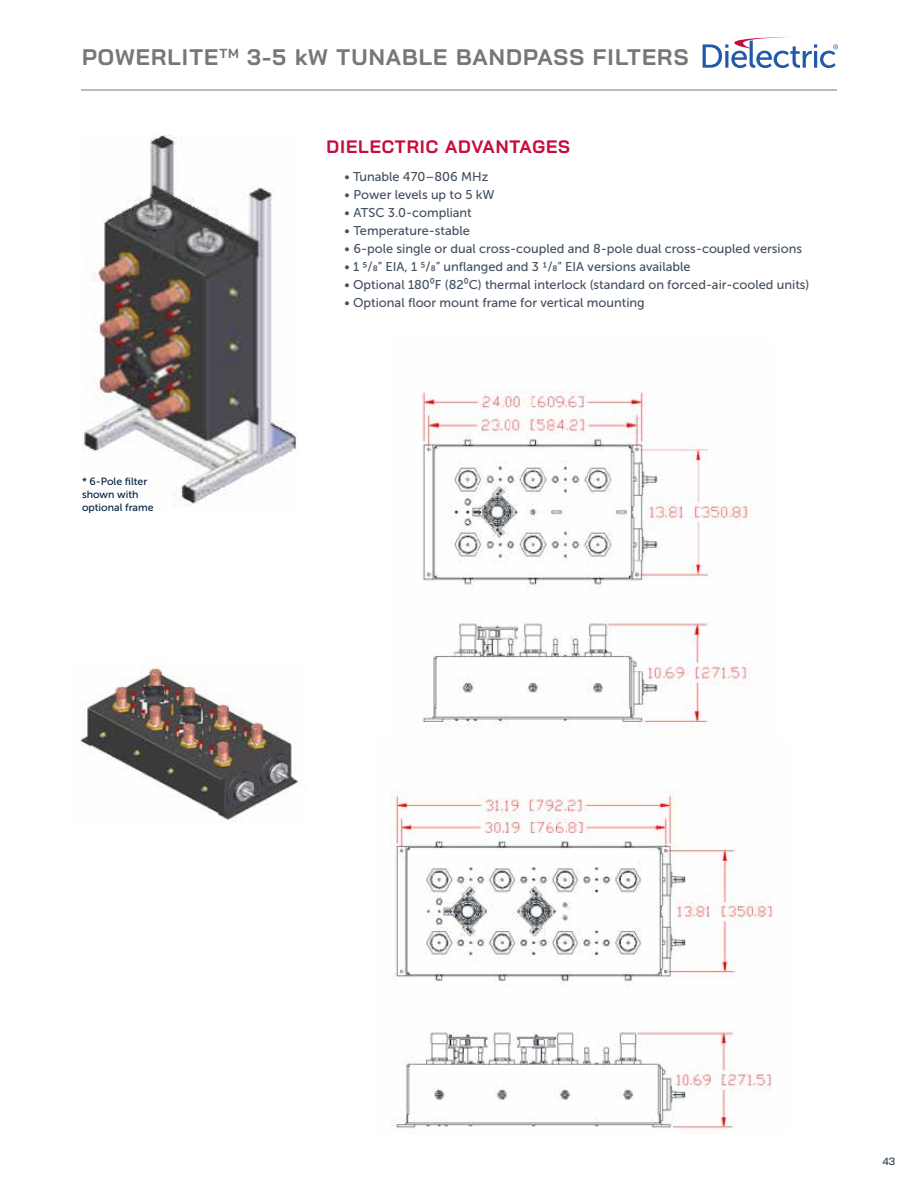
<style>
.page{position:relative;width:918px;height:1188px;background:#fff}
.page>*{position:absolute;margin:0;border:0;box-sizing:border-box;transform-origin:0 0}
.t1{font:700 22.5px "Bai Jamjuree";letter-spacing:.05em;color:#76777a}
.t2{font:700 18px "Bai Jamjuree";letter-spacing:.05em;color:#c40d3c}
.t3{font:12.75px "Museo Sans 500";color:#43505f}
.t4{font:10.5px/12.6px "Museo Sans 500";color:#011e41}
.t5{font:600 10.5px "Bai Jamjuree";color:#43505f}
</style>
<div class="page">
<hr style="left:81px;top:90px;width:756px;height:1px;background:#76777a">
<svg style="left:703px;top:37px;width:135px;height:31px"></svg>
<img style="left:82px;top:135px;width:215px;height:371px">
<img style="left:390px;top:790px;width:383px;height:344px">
<img style="left:422px;top:391px;width:329px;height:337px">
<img style="left:80px;top:665px;width:225px;height:158px">
<h1 class="t1" style="left:82px;top:44px;width:608px">POWERLITE<sup>TM</sup> 3-5 kW TUNABLE BANDPASS FILTERS</h1>
<h2 class="t2" style="left:327px;top:136px;width:245px">DIELECTRIC ADVANTAGES</h2>
<p class="t4" style="left:82px;top:476px;width:73px">* 6-Pole filter shown with optional frame</p>
<p class="t3" style="left:345px;top:170px;width:145px">• Tunable 470–806 MHz</p>
<p class="t3" style="left:345px;top:188px;width:152px">• Power levels up to 5 kW</p>
<p class="t3" style="left:345px;top:206px;width:129px">• ATSC 3.0-compliant</p>
<p class="t3" style="left:345px;top:224px;width:127px">• Temperature-stable</p>
<p class="t3" style="left:345px;top:242px;width:459px">• 6-pole single or dual cross-coupled and 8-pole dual cross-coupled versions</p>
<p class="t3" style="left:345px;top:260px;width:348px">• 1 5/8” EIA, 1 5/8” unflanged and 3 1/8” EIA versions available</p>
<p class="t3" style="left:345px;top:278px;width:466px">• Optional 180⁰F (82⁰C) thermal interlock (standard on forced-air-cooled units)</p>
<p class="t3" style="left:345px;top:296px;width:302px">• Optional floor mount frame for vertical mounting</p>
<p class="t5" style="left:883px;top:1156px;width:14px">43</p>
</div>
